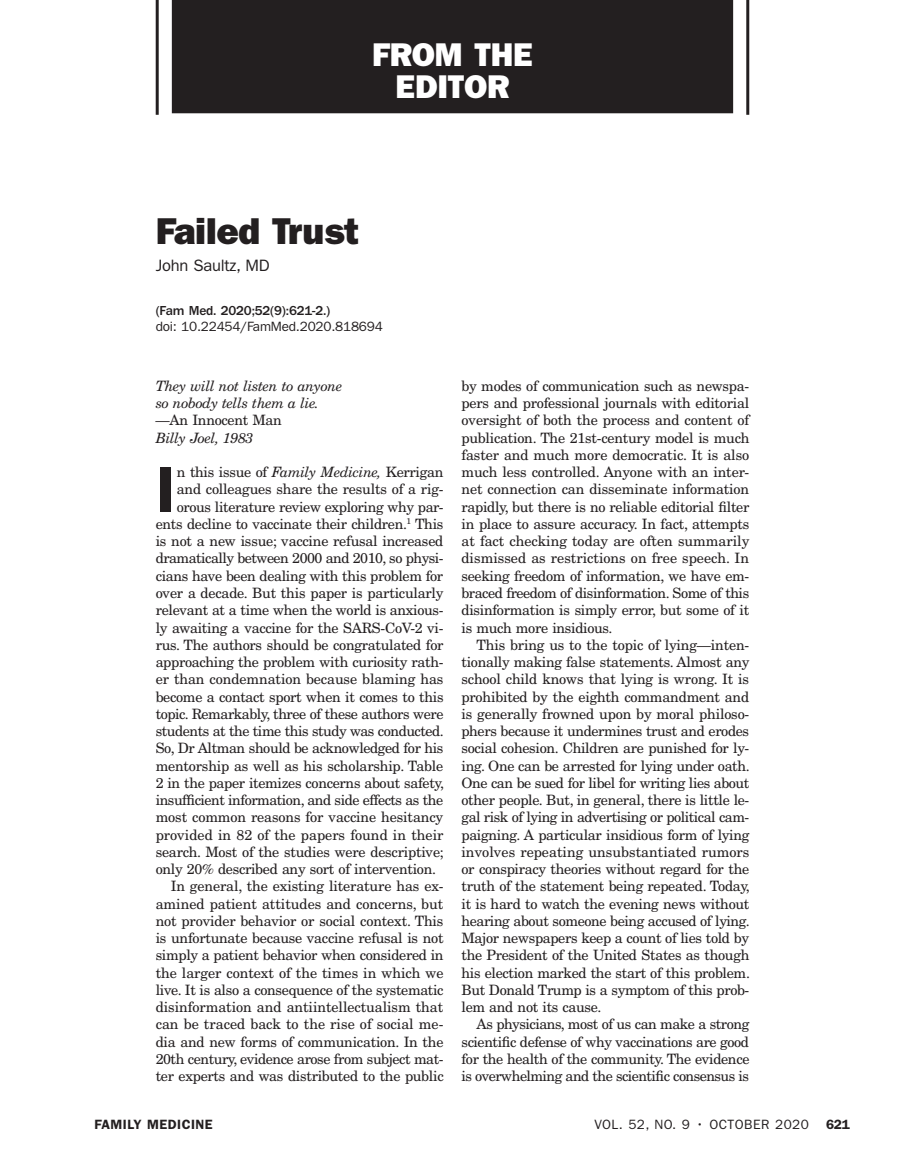
<style>
.page{position:relative;width:905px;height:1175px;background:#fff}
.page>*{position:absolute;margin:0;border:0;box-sizing:border-box;transform-origin:0 0}
.Body_Text_with_Dro{font:600 64.5px "ITC Franklin Gothic Std";color:#231f20}
.Headline_Major{font:37.5px "ITC Franklin Gothic Std Hvy";letter-spacing:-.015em;color:#231f20}
.t1{font:33px/31.5px "ITC Franklin Gothic Std Hvy";letter-spacing:-.005em;color:#fff;text-align:center}
.Author{font:16.5px "ITC Franklin Gothic Std";letter-spacing:-.015em;color:#231f20}
.Body_Text{font:14.25px/17.2px "New Century Schlbk LT Std";letter-spacing:-.02em;color:#231f20;text-align:justify}
.Body_Text_with_Dro-2{font:14.25px "New Century Schlbk LT Std";letter-spacing:-.02em;color:#231f20}
.Body_Text_No_Inden{font:italic 14.25px "New Century Schlbk LT Std";letter-spacing:-.02em;color:#231f20}
.Body_Text_with_Dro-3{font:14.25px "New Century Schlbk LT Std";color:#231f20}
.Body_Text_No_Inden-2{font:14.25px "New Century Schlbk LT Std";letter-spacing:-.02em;color:#231f20}
.Abstract_DOI_Cite{font:13.5px "ITC Franklin Gothic Std";letter-spacing:-.015em;color:#231f20}
.Abstract_Text_Cite{font:500 13.5px "ITC Franklin Gothic Std";letter-spacing:-.015em;color:#231f20}
.Abstract_DOI_Cite-2{font:13.5px "ITC Franklin Gothic Std";letter-spacing:.035em;color:#231f20}
.t2{font:600 13.5px "ITC Franklin Gothic Std";letter-spacing:.035em;color:#231f20}
.s1{font-style:italic}
</style>
<div class="page">
<div style="left:172px;top:0;width:561px;height:113px;background:#231f20"></div>
<hr style="left:746px;top:0;width:3px;height:115px;background:#231f20">
<hr style="left:156px;top:0;width:3px;height:115px;background:#231f20">
<h3 class="t1" style="left:372px;top:39px;width:162px">FROM THE<br>EDITOR</h3>
<p class="Headline_Major" style="left:156px;top:209px;width:205px">Failed Trust</p>
<p class="Author" style="left:156px;top:256px;width:116px">John Saultz, MD</p>
<p class="Abstract_Text_Cite" style="left:156px;top:302px;width:176px">(Fam Med. 2020;52(9):621-2.)</p>
<p class="Abstract_DOI_Cite" style="left:156px;top:319px;width:229px">doi: 10.22454/FamMed.2020.818694</p>
<p class="Body_Text_No_Inden" style="left:156px;top:377px;width:188px">They will not listen to anyone</p>
<p class="Body_Text_No_Inden" style="left:156px;top:394px;width:165px">so nobody tells them a lie.</p>
<p class="Body_Text_No_Inden-2" style="left:156px;top:411px;width:128px"><span class="s1">—</span>An Innocent Man</p>
<p class="Body_Text_No_Inden" style="left:156px;top:429px;width:99px">Billy Joel, 1983</p>
<p class="Body_Text_with_Dro" style="left:156px;top:451px;width:21px">I</p>
<p class="Body_Text_with_Dro-2" style="left:177px;top:463px;width:268px">n this issue of <span class="s1">Family Medicine,</span> Kerrigan</p>
<p class="Body_Text_with_Dro-2" style="left:177px;top:480px;width:268px">and colleagues share the results of a rig-</p>
<p class="Body_Text_with_Dro-2" style="left:177px;top:498px;width:268px">orous literature review exploring why par-</p>
<p class="Body_Text_with_Dro-2" style="left:156px;top:515px;width:289px">ents decline to vaccinate their children.<sup>1</sup> This</p>
<p class="Body_Text_with_Dro-2" style="left:156px;top:532px;width:289px">is not a new issue; vaccine refusal increased</p>
<p class="Body_Text_with_Dro-2" style="left:156px;top:549px;width:289px">dramatically between 2000 and 2010, so physi-</p>
<p class="Body_Text_with_Dro-2" style="left:156px;top:567px;width:289px">cians have been dealing with this problem for</p>
<p class="Body_Text_with_Dro-2" style="left:156px;top:584px;width:289px">over a decade. But this paper is particularly</p>
<p class="Body_Text_with_Dro-2" style="left:156px;top:601px;width:289px">relevant at a time when the world is anxious-</p>
<p class="Body_Text_with_Dro-2" style="left:156px;top:618px;width:289px">ly awaiting a vaccine for the SARS-CoV-2 vi-</p>
<p class="Body_Text_with_Dro-2" style="left:156px;top:636px;width:289px">rus. The authors should be congratulated for</p>
<p class="Body_Text_with_Dro-2" style="left:156px;top:653px;width:289px">approaching the problem with curiosity rath-</p>
<p class="Body_Text_with_Dro-2" style="left:156px;top:670px;width:289px">er than condemnation because blaming has</p>
<p class="Body_Text_with_Dro-2" style="left:156px;top:687px;width:289px">become a contact sport when it comes to this</p>
<p class="Body_Text_with_Dro-2" style="left:156px;top:705px;width:289px">topic. Remarkably, three of these authors were</p>
<p class="Body_Text_with_Dro-2" style="left:156px;top:722px;width:289px">students at the time this study was conducted.</p>
<p class="Body_Text_with_Dro-2" style="left:156px;top:739px;width:289px">So, Dr Altman should be acknowledged for his</p>
<p class="Body_Text_with_Dro-2" style="left:156px;top:756px;width:289px">mentorship as well as his scholarship. Table</p>
<p class="Body_Text_with_Dro-2" style="left:156px;top:774px;width:290px">2 in the paper itemizes concerns about safety,</p>
<p class="Body_Text_with_Dro-2" style="left:156px;top:791px;width:289px">insufficient information, and side effects as the</p>
<p class="Body_Text_with_Dro-2" style="left:156px;top:808px;width:289px">most common reasons for vaccine hesitancy</p>
<p class="Body_Text_with_Dro-3" style="left:156px;top:825px;width:289px">provided in 82 of the papers found in their</p>
<p class="Body_Text_with_Dro-2" style="left:156px;top:843px;width:290px">search. Most of the studies were descriptive;</p>
<p class="Body_Text_with_Dro-2" style="left:156px;top:860px;width:282px">only 20% described any sort of intervention.</p>
<p class="Body_Text" style="left:156px;top:877px;width:289px;text-indent:15px">In general, the existing literature has ex&shy;amined patient attitudes and concerns, but not provider behavior or social context. This is unfortunate because vaccine refusal is not simply a patient behavior when considered in the larger context of the times in which we live. It is also a consequence of the systematic disinformation and antiintellectualism that can be traced back to the rise of social me&shy;dia and new forms of communication. In the 20th century, evidence arose from subject mat&shy;ter experts and was distributed to the public</p>
<p class="Body_Text" style="left:461px;top:377px;width:289px">by modes of communication such as newspa&shy;pers and professional journals with editorial oversight of both the process and content of publication. The 21st-century model is much faster and much more democratic. It is also much less controlled. Anyone with an inter&shy;net connection can disseminate information rapidly, but there is no reliable editorial filter in place to assure accuracy. In fact, attempts at fact checking today are often summarily dismissed as restrictions on free speech. In seeking freedom of information, we have em&shy;braced freedom of disinformation. Some of this disinformation is simply error, but some of it is much more insidious.</p>
<p class="Body_Text" style="left:461px;top:636px;width:290px;text-indent:15px">This bring us to the topic of lying—inten&shy;tionally making false statements. Almost any school child knows that lying is wrong. It is prohibited by the eighth commandment and is generally frowned upon by moral philoso&shy;phers because it undermines trust and erodes social cohesion. Children are punished for ly&shy;ing. One can be arrested for lying under oath.<br>One can be sued for libel for writing lies about other people. But, in general, there is little le&shy;gal risk of lying in advertising or political cam&shy;paigning. A particular insidious form of lying involves repeating unsubstantiated rumors or conspiracy theories without regard for the truth of the statement being repeated. Today, it is hard to watch the evening news without hearing about someone being accused of lying.<br>Major newspapers keep a count of lies told by the President of the United States as though his election marked the start of this problem.<br>But Donald Trump is a symptom of this prob&shy;lem and not its cause.</p>
<p class="Body_Text" style="left:461px;top:1015px;width:289px;text-indent:15px">As physicians, most of us can make a strong scientific defense of why vaccinations are good for the health of the community. The evidence is overwhelming and the scientific consensus is</p>
<p class="t2" style="left:94px;top:1116px;width:120px">FAMILY MEDICINE</p>
<p class="Abstract_DOI_Cite-2" style="left:594px;top:1116px;width:216px">VOL. 52, NO. 9 • OCTOBER 2020</p>
<p class="t2" style="left:826px;top:1116px;width:25px">621</p>
</div>
